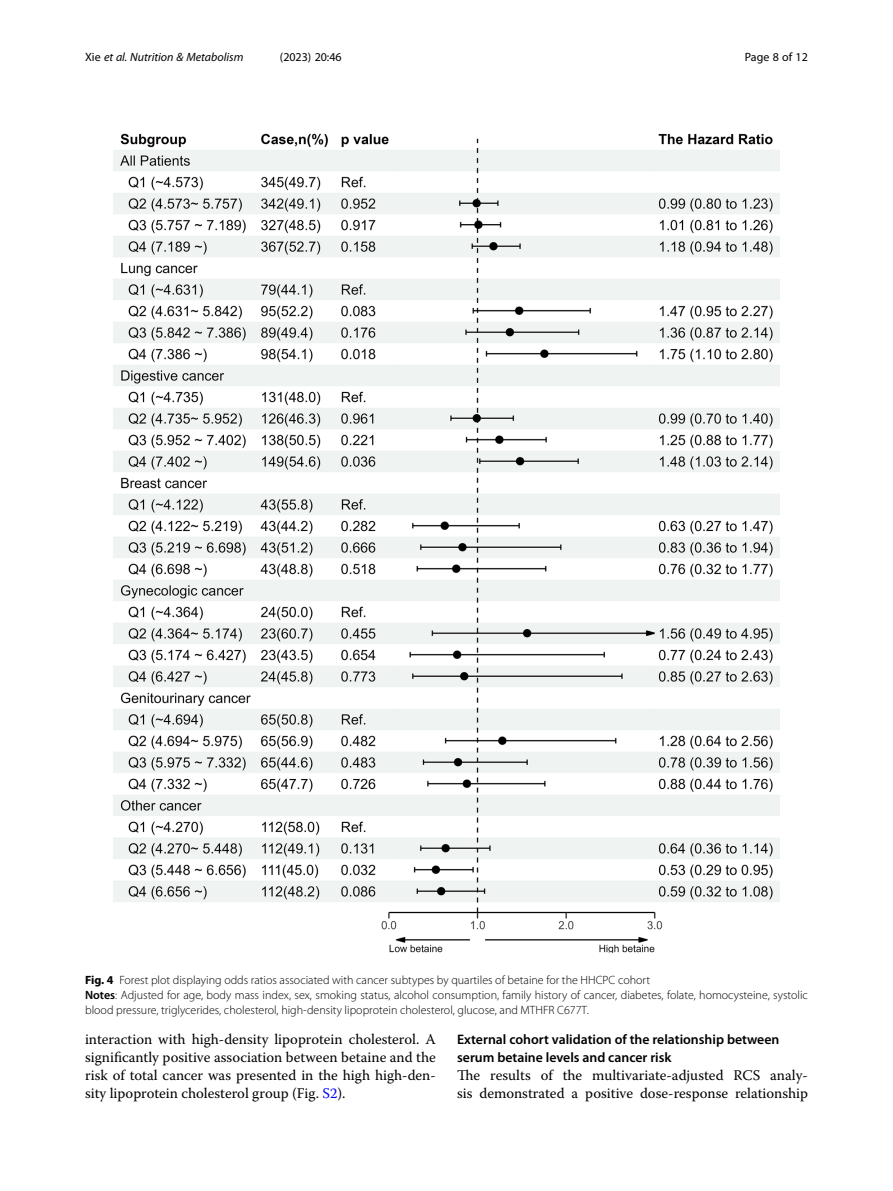
<style>
.page{position:relative;width:893px;height:1191px;background:#fff}
.page>*{position:absolute;margin:0;border:0;box-sizing:border-box;transform-origin:0 0}
.Body_Text_Indent{font:14.7px/18px "Warnock Pro";color:#000;text-align:justify}
.Body_Text{font:14.7px/18px "Warnock Pro";color:#000}
.Head_2{font:600 13.8px/18px "Myriad Pro";color:#000}
.Figure_Caption{font:300 12px/15px "Myriad Pro";color:#000}
.t1{font:italic 12px "Myriad Pro";color:#000}
.t2{font:12px "Myriad Pro";color:#000}
.s1{font-style:normal}
.s2{font-weight:700}
.s3{font-weight:600}
.s4{color:#00f}
</style>
<div class="page">
<img style="left:113px;top:133px;width:667px;height:820px">
<p class="t1" style="left:85px;top:50px;width:160px"><span class="s1">Xie</span> et al. Nutrition &amp; Metabolism</p>
<p class="t2" style="left:280px;top:50px;width:63px">(2023) 20:46</p>
<p class="t2" style="left:745px;top:50px;width:65px">Page 8 of 12</p>
<p class="Figure_Caption" style="left:85px;top:972px;width:566px"><span class="s2">Fig. 4</span> Forest plot displaying odds ratios associated with cancer subtypes by quartiles of betaine for the HHCPC cohort</p>
<p class="Figure_Caption" style="left:85px;top:987px;width:724px"><span class="s3">Notes</span>: Adjusted for age, body mass index, sex, smoking status, alcohol consumption, family history of cancer, diabetes, folate, homocysteine, systolic blood pressure, triglycerides, cholesterol, high-density lipoprotein cholesterol, glucose, and MTHFR C677T.</p>
<p class="Body_Text_Indent" style="left:85px;top:1030px;width:352px">interaction with high-density lipoprotein cholesterol. A significantly positive association between betaine and the risk of total cancer was presented in the high high-den&shy;sity lipoprotein cholesterol group (Fig. <span class="s4">S2</span>).</p>
<p class="Head_2" style="left:457px;top:1030px;width:324px">External cohort validation of the relationship between serum betaine levels and cancer risk</p>
<p class="Body_Text" style="left:457px;top:1066px;width:352px">The results of the multivariate-adjusted RCS analy&shy;sis demonstrated a positive dose-response relationship</p>
</div>
